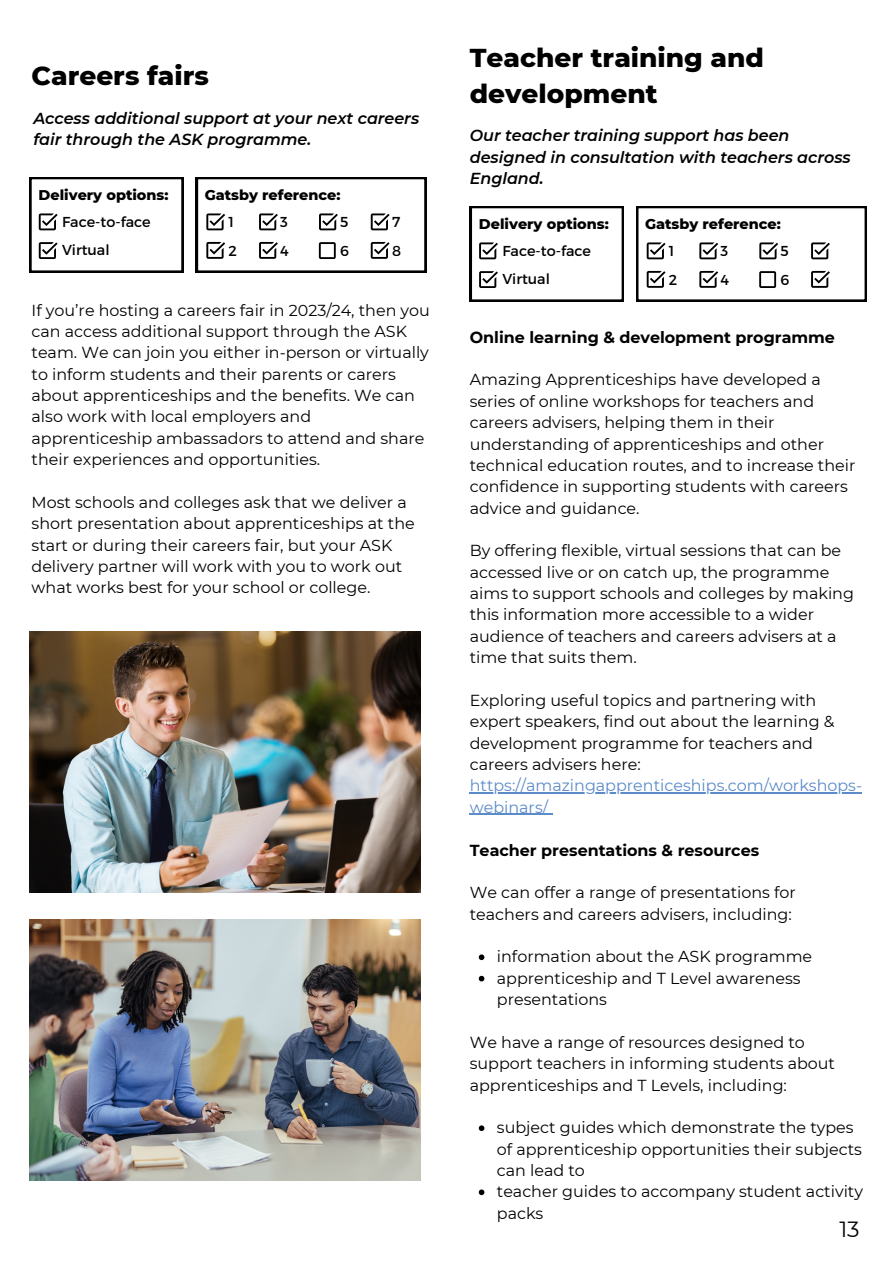
<style>
.page{position:relative;width:893px;height:1264px;background:#fff}
.page>*{position:absolute;margin:0;border:0;box-sizing:border-box;transform-origin:0 0}
.t1{font:800 26.4px/36px "Montserrat";color:#000}
.t2{font:21.9px "Montserrat";color:#000}
.t3{font:15.9px/21.3px "Montserrat";color:#000}
.t4{font:italic 600 15.9px/21.3px "Montserrat";color:#000}
.t5{font:700 15.9px "Montserrat";color:#000}
.t6{font:800 14.4px "Montserrat";color:#000}
.t7{font:14.4px "Montserrat";color:#000}
.s1{color:#5c8bc9}
</style>
<div class="page">
<svg style="left:196px;top:177px;width:230px;height:96px"></svg>
<svg style="left:29px;top:177px;width:154px;height:96px"></svg>
<svg style="left:636px;top:206px;width:230px;height:95px"></svg>
<svg style="left:469px;top:206px;width:154px;height:95px"></svg>
<img style="left:29px;top:631px;width:392px;height:261px">
<img style="left:29px;top:919px;width:392px;height:261px">
<svg style="left:478px;top:954px;width:6px;height:6px"></svg>
<svg style="left:478px;top:975px;width:6px;height:6px"></svg>
<svg style="left:478px;top:1125px;width:6px;height:5px"></svg>
<svg style="left:478px;top:1189px;width:6px;height:6px"></svg>
<hr style="left:469px;top:792px;width:393px;height:1px;background:#5c8bc9">
<hr style="left:469px;top:813px;width:79px;height:2px;background:#5c8bc9">
<p class="t1" style="left:32px;top:58px;width:179px">Careers fairs</p>
<p class="t4" style="left:33px;top:107px;width:387px">Access additional support at your next careers fair through the ASK programme.</p>
<p class="t6" style="left:39px;top:186px;width:131px">Delivery options:</p>
<p class="t7" style="left:62px;top:212px;width:90px">Face-to-face</p>
<p class="t7" style="left:228px;top:212px;width:7px">1</p>
<p class="t7" style="left:280px;top:212px;width:9px">3</p>
<p class="t7" style="left:340px;top:212px;width:10px">5</p>
<p class="t7" style="left:392px;top:212px;width:10px">7</p>
<p class="t7" style="left:62px;top:241px;width:49px">Virtual</p>
<p class="t7" style="left:228px;top:241px;width:10px">2</p>
<p class="t7" style="left:280px;top:241px;width:10px">4</p>
<p class="t7" style="left:340px;top:241px;width:10px">6</p>
<p class="t7" style="left:392px;top:241px;width:11px">8</p>
<p class="t6" style="left:205px;top:186px;width:137px">Gatsby reference:</p>
<p class="t3" style="left:32px;top:299px;width:400px">If you’re hosting a careers fair in 2023/24, then you can access additional support through the ASK team. We can join you either in-person or virtually to inform students and their parents or carers about apprenticeships and the benefits. We can also work with local employers and apprenticeship ambassadors to attend and share their experiences and opportunities.</p>
<p class="t3" style="left:32px;top:491px;width:384px">Most schools and colleges ask that we deliver a short presentation about apprenticeships at the start or during their careers fair, but your ASK delivery partner will work with you to work out what works best for your school or college.</p>
<p class="t1" style="left:469px;top:40px;width:296px">Teacher training and development</p>
<p class="t4" style="left:469px;top:125px;width:382px">Our teacher training support has been designed in consultation with teachers across<br>England.</p>
<p class="t6" style="left:479px;top:215px;width:131px">Delivery options:</p>
<p class="t7" style="left:502px;top:241px;width:90px">Face-to-face</p>
<p class="t7" style="left:668px;top:241px;width:7px">1</p>
<p class="t7" style="left:720px;top:241px;width:9px">3</p>
<p class="t7" style="left:780px;top:241px;width:10px">5</p>
<p class="t7" style="left:502px;top:270px;width:49px">Virtual</p>
<p class="t7" style="left:668px;top:270px;width:10px">2</p>
<p class="t7" style="left:720px;top:270px;width:10px">4</p>
<p class="t7" style="left:780px;top:270px;width:10px">6</p>
<p class="t6" style="left:645px;top:215px;width:137px">Gatsby reference:</p>
<p class="t5" style="left:469px;top:327px;width:367px">Online learning &amp; development programme</p>
<p class="t3" style="left:469px;top:369px;width:387px">Amazing Apprenticeships have developed a series of online workshops for teachers and careers advisers, helping them in their understanding of apprenticeships and other technical education routes, and to increase their confidence in supporting students with careers advice and guidance.</p>
<p class="t3" style="left:469px;top:540px;width:385px">By offering flexible, virtual sessions that can be accessed live or on catch up, the programme aims to support schools and colleges by making this information more accessible to a wider audience of teachers and careers advisers at a time that suits them.</p>
<p class="t3" style="left:469px;top:689px;width:394px">Exploring useful topics and partnering with expert speakers, find out about the learning &amp; development programme for teachers and careers advisers here: <span class="s1">https://amazingapprenticeships.com/workshops&shy;webinars/</span></p>
<p class="t5" style="left:469px;top:840px;width:291px">Teacher presentations &amp; resources</p>
<p class="t3" style="left:469px;top:881px;width:328px">We can offer a range of presentations for teachers and careers advisers, including:</p>
<p class="t3" style="left:497px;top:946px;width:317px">information about the ASK programme</p>
<p class="t3" style="left:497px;top:967px;width:305px">apprenticeship and T Level awareness presentations</p>
<p class="t3" style="left:469px;top:1031px;width:367px">We have a range of resources designed to support teachers in informing students about apprenticeships and T Levels, including:</p>
<p class="t3" style="left:497px;top:1116px;width:366px">subject guides which demonstrate the types of apprenticeship opportunities their subjects can lead to</p>
<p class="t3" style="left:497px;top:1180px;width:367px">teacher guides to accompany student activity packs</p>
<p class="t2" style="left:839px;top:1215px;width:22px">13</p>
</div>
